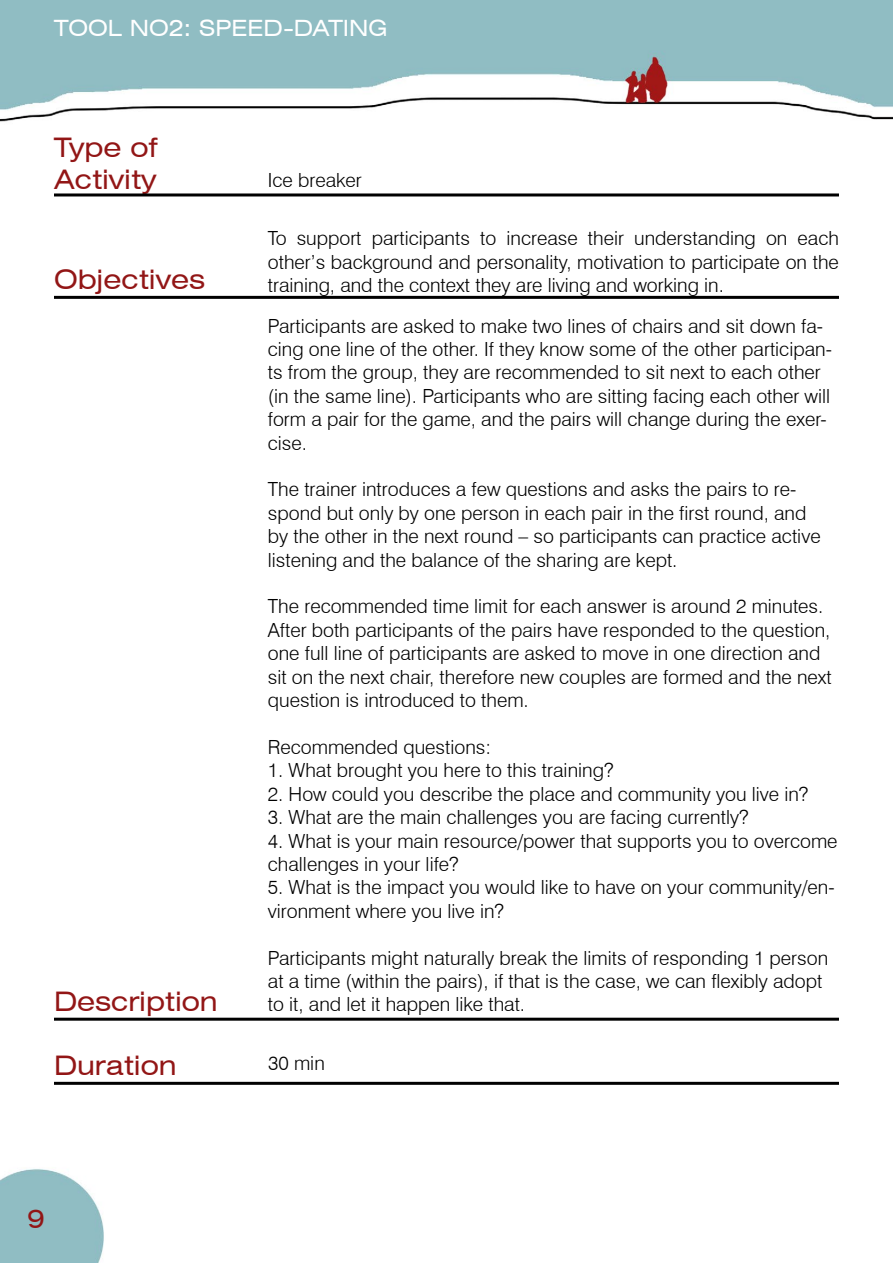
<style>
.page{position:relative;width:893px;height:1263px;background:#fff}
.page>*{position:absolute;margin:0;border:0;box-sizing:border-box;transform-origin:0 0}
.t1{font:expanded 27px/32.4px "Swiss 721 BT";color:#921616}
.t2{font:expanded 25.5px "Swiss 721 BT";color:#921616}
.t3{font:expanded 22.5px "Swiss 721 BT";color:#fff}
.t4{font:300 19.5px/23.4px "Swiss 721 BT";color:#000}
</style>
<div class="page">
<img style="left:0;top:0;width:893px;height:1263px">
<hr style="left:54px;top:193px;width:785px;height:3px;background:#000">
<hr style="left:54px;top:296px;width:785px;height:3px;background:#000">
<hr style="left:54px;top:1018px;width:785px;height:3px;background:#000">
<hr style="left:54px;top:1082px;width:785px;height:3px;background:#000">
<p class="t3" style="left:54px;top:15px;width:335px">TOOL NO2: SPEED-DATING</p>
<h1 class="t1" style="left:54px;top:131px;width:105px">Type of<br>Activity</h1>
<h1 class="t1" style="left:54px;top:263px;width:153px">Objectives</h1>
<h1 class="t1" style="left:54px;top:985px;width:165px">Description</h1>
<p class="t4" style="left:268px;top:168px;width:95px">Ice breaker</p>
<p class="t4" style="left:268px;top:226px;width:573px;text-align:justify">To support participants to increase their understanding on each other’s background and personality, motivation to participate on the training, and the context they are living and working in.</p>
<p class="t4" style="left:268px;top:314px;width:566px">Participants are asked to make two lines of chairs and sit down fa&shy;cing one line of the other. If they know some of the other participan&shy;ts from the group, they are recommended to sit next to each other (in the same line). Participants who are sitting facing each other will form a pair for the game, and the pairs will change during the exer&shy;cise.</p>
<p class="t4" style="left:268px;top:478px;width:554px">The trainer introduces a few questions and asks the pairs to re&shy;spond but only by one person in each pair in the first round, and by the other in the next round – so participants can practice active listening and the balance of the sharing are kept.</p>
<p class="t4" style="left:268px;top:595px;width:565px">The recommended time limit for each answer is around 2 minutes.<br>After both participants of the pairs have responded to the question, one full line of participants are asked to move in one direction and sit on the next chair, therefore new couples are formed and the next question is introduced to them.</p>
<p class="t4" style="left:268px;top:735px;width:225px">Recommended questions:</p>
<p class="t4" style="left:268px;top:758px;width:347px">1. What brought you here to this training?</p>
<p class="t4" style="left:268px;top:782px;width:542px">2. How could you describe the place and community you live in?</p>
<p class="t4" style="left:268px;top:805px;width:482px">3. What are the main challenges you are facing currently?</p>
<p class="t4" style="left:268px;top:829px;width:571px">4. What is your main resource/power that supports you to overcome challenges in your life?</p>
<p class="t4" style="left:268px;top:875px;width:568px">5. What is the impact you would like to have on your community/en&shy;vironment where you live in?</p>
<p class="t4" style="left:268px;top:946px;width:562px">Participants might naturally break the limits of responding 1 person at a time (within the pairs), if that is the case, we can flexibly adopt to it, and let it happen like that.</p>
<h1 class="t1" style="left:54px;top:1049px;width:124px">Duration</h1>
<p class="t4" style="left:268px;top:1051px;width:58px">30 min</p>
<h2 class="t2" style="left:28px;top:1204px;width:19px">9</h2>
</div>
